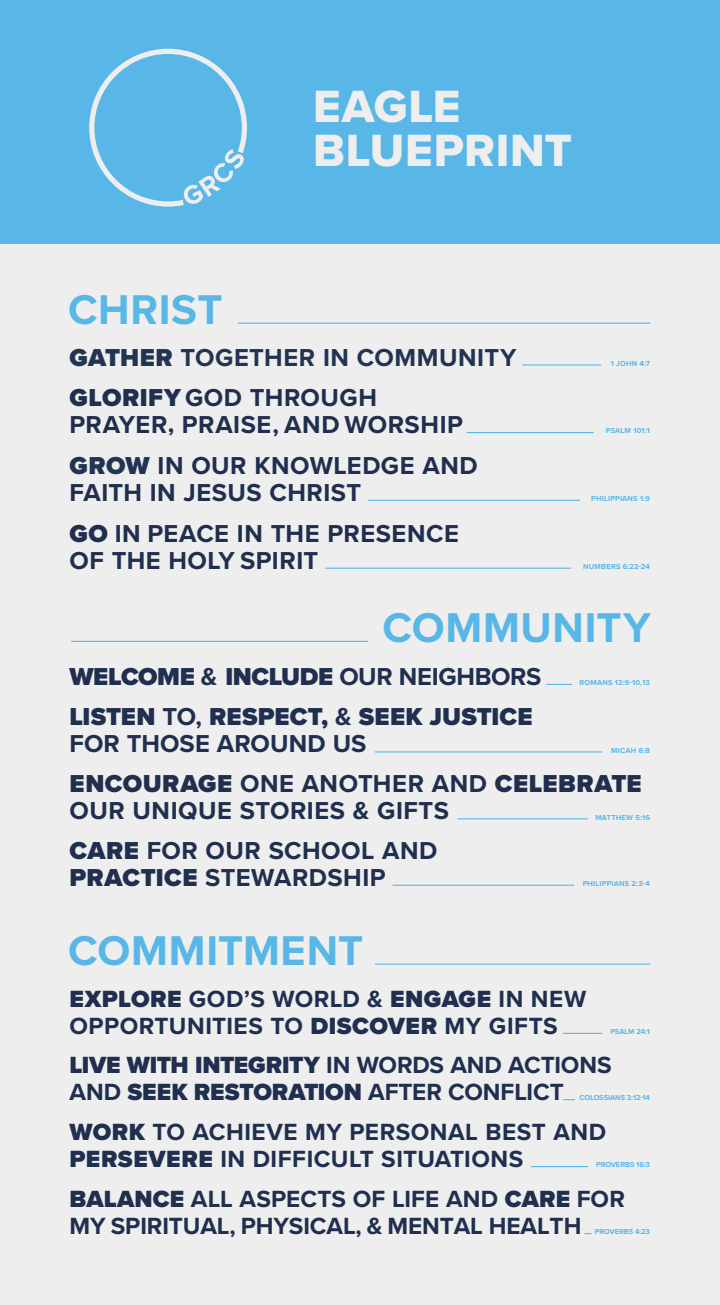
<style>
.page{position:relative;width:720px;height:1305px;background:#fff}
.page>*{position:absolute;margin:0;border:0;box-sizing:border-box;transform-origin:0 0}
.t1{font:46.88px/43.8px "Proxima Nova Extrabld";letter-spacing:.015em;color:#eeeeef}
.t2{font:700 43.12px "Proxima Nova";letter-spacing:.015em;color:#58b7e7}
.t3{font:700 25.44px/27.1px "Proxima Nova";letter-spacing:.02em;color:#212f4f}
.t4{font:900 25.44px/27.1px "Proxima Nova";letter-spacing:-.005em;color:#212f4f}
.t5{font:700 25.44px "Proxima Nova";letter-spacing:.02em;color:#213451}
.t6{font:700 24.31px/27.1px "Proxima Nova";letter-spacing:.005em;color:#212f4f}
.t7{font:700 7.5px "Proxima Nova";letter-spacing:.02em;color:#58b7e7}
.t8{font:700 7.5px "Proxima Nova";letter-spacing:-.01em;color:#58b7e7}
.t9{font:700 7.5px "Proxima Nova";letter-spacing:-.005em;color:#58b7e7}
.s1{font-weight:900}
.s2{font-weight:900;color:#213451}
.s3{font-weight:700}
</style>
<div class="page">
<div style="left:0;top:1px;width:720px;height:244px;background:#58b7e7"></div>
<div style="left:0;top:245px;width:720px;height:1060px;background:#eeeeef"></div>
<svg style="left:89px;top:49px;width:158px;height:158px"></svg>
<hr style="left:522px;top:364px;width:79px;height:2px;background:#58b7e7">
<hr style="left:238px;top:323px;width:412px;height:1px;background:#58b7e7">
<hr style="left:71px;top:641px;width:297px;height:1px;background:#58b7e7">
<hr style="left:368px;top:500px;width:212px;height:1px;background:#58b7e7">
<svg style="left:546px;top:684px;width:26px;height:1px"></svg>
<hr style="left:457px;top:818px;width:131px;height:1px;background:#58b7e7">
<hr style="left:393px;top:885px;width:181px;height:1px;background:#58b7e7">
<hr style="left:375px;top:751px;width:227px;height:2px;background:#58b7e7">
<hr style="left:467px;top:432px;width:127px;height:1px;background:#58b7e7">
<hr style="left:325px;top:568px;width:246px;height:1px;background:#58b7e7">
<hr style="left:375px;top:964px;width:275px;height:1px;background:#58b7e7">
<hr style="left:563px;top:1033px;width:39px;height:1px;background:#58b7e7">
<svg style="left:563px;top:1099px;width:12px;height:1px"></svg>
<hr style="left:531px;top:1166px;width:57px;height:1px;background:#58b7e7">
<h1 class="t1" style="left:313px;top:84px;width:260px">EAGLE<br>BLUEPRINT</h1>
<h2 class="t2" style="left:68px;top:277px;width:156px">CHRIST</h2>
<p class="t5" style="left:70px;top:338px;width:449px"><span class="s1">GATHER</span> TOGETHER IN COMMUNITY</p>
<p class="t3" style="left:70px;top:383px;width:395px"><span class="s1">GLORIFY</span> GOD THROUGH<br>PRAYER, PRAISE, AND WORSHIP</p>
<p class="t3" style="left:70px;top:451px;width:410px"><span class="s2">GROW</span> IN OUR KNOWLEDGE AND<br>FAITH IN JESUS CHRIST</p>
<p class="t3" style="left:70px;top:519px;width:391px"><span class="s1">GO</span> IN PEACE IN THE PRESENCE<br>OF THE HOLY SPIRIT</p>
<p class="t7" style="left:611px;top:358px;width:41px">1 JOHN 4:7</p>
<p class="t7" style="left:606px;top:425px;width:46px">PSALM 101:1</p>
<p class="t7" style="left:591px;top:493px;width:60px">PHILIPPIANS 1:9</p>
<p class="t7" style="left:583px;top:561px;width:68px">NUMBERS 6:22-24</p>
<h2 class="t2" style="left:382px;top:595px;width:270px">COMMUNITY</h2>
<p class="t4" style="left:70px;top:663px;width:473px">WELCOME <span class="s3">&amp;</span> INCLUDE <span class="s3">OUR NEIGHBORS</span></p>
<p class="t4" style="left:70px;top:703px;width:464px">LISTEN <span class="s3">TO,</span> RESPECT, <span class="s3">&amp;</span> SEEK JUSTICE<br><span class="s3">FOR THOSE AROUND US</span></p>
<p class="t7" style="left:580px;top:677px;width:72px">ROMANS 12:9-10,13</p>
<p class="t7" style="left:611px;top:745px;width:40px">MICAH 6:8</p>
<p class="t3" style="left:70px;top:770px;width:574px"><span class="s1">ENCOURAGE</span> ONE ANOTHER AND <span class="s1">CELEBRATE<br></span>OUR UNIQUE STORIES &amp; GIFTS</p>
<p class="t7" style="left:595px;top:812px;width:56px">MATTHEW 5:16</p>
<p class="t3" style="left:70px;top:836px;width:369px"><span class="s1">CARE</span> FOR OUR SCHOOL AND<br><span class="s1">PRACTICE</span> STEWARDSHIP</p>
<h2 class="t2" style="left:68px;top:918px;width:297px">COMMITMENT</h2>
<p class="t7" style="left:583px;top:878px;width:69px">PHILIPPIANS 2:3-4</p>
<p class="t6" style="left:70px;top:985px;width:518px"><span class="s1">EXPLORE</span> GOD’S WORLD &amp; <span class="s1">ENGAGE</span> IN NEW<br>OPPORTUNITIES TO <span class="s1">DISCOVER</span> MY GIFTS</p>
<p class="t7" style="left:610px;top:1026px;width:41px">PSALM 24:1</p>
<p class="t6" style="left:70px;top:1051px;width:544px"><span class="s1">LIVE WITH INTEGRITY</span> IN WORDS AND ACTIONS<br>AND <span class="s1">SEEK RESTORATION</span> AFTER CONFLICT</p>
<p class="t8" style="left:579px;top:1092px;width:72px">COLOSSIANS 3:12-14</p>
<p class="t6" style="left:70px;top:1118px;width:538px"><span class="s1">WORK</span> TO ACHIEVE MY PERSONAL BEST AND<br><span class="s1">PERSEVERE</span> IN DIFFICULT SITUATIONS</p>
<p class="t9" style="left:596px;top:1159px;width:55px">PROVERBS 16:3</p>
<p class="t6" style="left:70px;top:1185px;width:557px"><span class="s1">BALANCE</span> ALL ASPECTS OF LIFE AND <span class="s1">CARE</span> FOR<br>MY SPIRITUAL, PHYSICAL, &amp; MENTAL HEALTH</p>
<p class="t8" style="left:595px;top:1226px;width:57px">PROVERBS 4:23</p>
</div>
